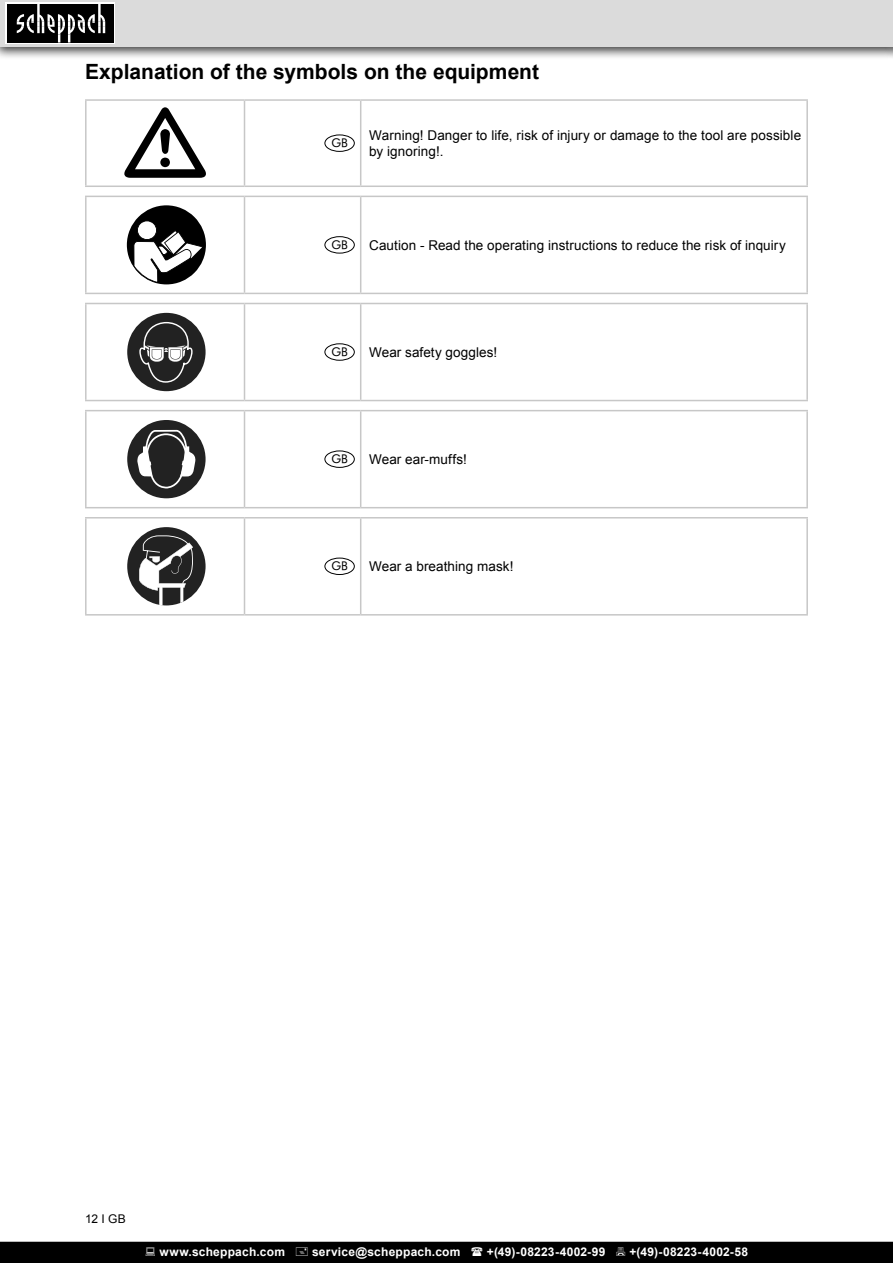
<style>
.page{position:relative;width:893px;height:1263px;background:#fff}
.page>*{position:absolute;margin:0;border:0;box-sizing:border-box;transform-origin:0 0}
.Tabelle_Spalte_1{font:700 21px "Arial";color:#000}
.Übersetzungshinweise{font:13.5px/16.2px "Arial";letter-spacing:.005em;color:#000}
.t1{font:700 12px "Arial";letter-spacing:.02em;color:#fff}
.t2{font:12px "Futura Book BT";color:#000}
.t3{font:12px "Arial";color:#000}
</style>
<div class="page">
<div style="left:1px;top:1242px;width:891px;height:20px;background:#000"></div>
<div style="left:0;top:1242px;width:893px;height:21px;border:2px solid #000"></div>
<div style="left:0;top:0;width:893px;height:60px;background:#000;opacity:.75"></div>
<div style="left:0;top:0;width:893px;height:46px;background:#dbdbdb"></div>
<div style="left:884px;top:0;width:9px;height:60px;background:#000;opacity:.75"></div>
<div style="left:793px;top:0;width:100px;height:46px;background:#dbdbdb"></div>
<div style="left:5px;top:2px;width:110px;height:42px;background:linear-gradient(to bottom,#000,#000)"></div>
<div style="left:7px;top:4px;width:106px;height:39px;background:#000"></div>
<svg style="left:17px;top:4px;width:88px;height:39px"></svg>
<svg style="left:87px;top:197px;width:719px;height:96px"></svg>
<hr style="left:85px;top:196px;width:159px;height:1px;background:#c7c7c7">
<hr style="left:85px;top:197px;width:2px;height:96px;background:#c7c7c7">
<hr style="left:244px;top:196px;width:117px;height:1px;background:#c7c7c7">
<hr style="left:244px;top:197px;width:1px;height:96px;background:#c7c7c7">
<hr style="left:361px;top:196px;width:447px;height:1px;background:#c7c7c7">
<hr style="left:360px;top:197px;width:1px;height:96px;background:#c7c7c7">
<hr style="left:806px;top:197px;width:2px;height:96px;background:#c7c7c7">
<hr style="left:85px;top:293px;width:159px;height:1px;background:#c7c7c7">
<hr style="left:244px;top:293px;width:117px;height:1px;background:#c7c7c7">
<hr style="left:361px;top:293px;width:447px;height:1px;background:#c7c7c7">
<svg style="left:124px;top:202px;width:85px;height:85px"></svg>
<div style="left:324px;top:236px;width:31px;height:17px;border:1px solid #000;border-radius:50%"></div>
<svg style="left:87px;top:304px;width:719px;height:96px"></svg>
<hr style="left:85px;top:303px;width:159px;height:1px;background:#c7c7c7">
<hr style="left:85px;top:304px;width:2px;height:96px;background:#c7c7c7">
<hr style="left:244px;top:303px;width:117px;height:1px;background:#c7c7c7">
<hr style="left:244px;top:304px;width:1px;height:96px;background:#c7c7c7">
<hr style="left:361px;top:303px;width:447px;height:1px;background:#c7c7c7">
<hr style="left:360px;top:304px;width:1px;height:96px;background:#c7c7c7">
<hr style="left:806px;top:304px;width:2px;height:96px;background:#c7c7c7">
<hr style="left:85px;top:400px;width:159px;height:1px;background:#c7c7c7">
<hr style="left:244px;top:400px;width:117px;height:1px;background:#c7c7c7">
<hr style="left:361px;top:400px;width:447px;height:1px;background:#c7c7c7">
<div style="left:124px;top:309px;width:85px;height:86px;background:#fff;border-radius:50%"></div>
<div style="left:127px;top:313px;width:79px;height:78px;background:#222;border-radius:50%"></div>
<svg style="left:139px;top:322px;width:54px;height:61px"></svg>
<div style="left:324px;top:343px;width:31px;height:18px;border:1px solid #000;border-radius:50%"></div>
<svg style="left:87px;top:518px;width:719px;height:96px"></svg>
<hr style="left:85px;top:517px;width:159px;height:1px;background:#c7c7c7">
<hr style="left:85px;top:518px;width:2px;height:96px;background:#c7c7c7">
<hr style="left:244px;top:517px;width:117px;height:1px;background:#c7c7c7">
<hr style="left:244px;top:518px;width:1px;height:96px;background:#c7c7c7">
<hr style="left:361px;top:517px;width:447px;height:1px;background:#c7c7c7">
<hr style="left:360px;top:518px;width:1px;height:96px;background:#c7c7c7">
<hr style="left:806px;top:518px;width:2px;height:96px;background:#c7c7c7">
<hr style="left:85px;top:614px;width:159px;height:1px;background:#c7c7c7">
<hr style="left:244px;top:614px;width:117px;height:1px;background:#c7c7c7">
<hr style="left:361px;top:614px;width:447px;height:1px;background:#c7c7c7">
<div style="left:124px;top:524px;width:85px;height:85px;background:#fff;border-radius:50%"></div>
<div style="left:127px;top:527px;width:79px;height:78px;background:#222;border-radius:50%"></div>
<svg style="left:139px;top:535px;width:54px;height:70px"></svg>
<div style="left:324px;top:558px;width:31px;height:17px;border:1px solid #000;border-radius:50%"></div>
<svg style="left:87px;top:101px;width:719px;height:85px"></svg>
<hr style="left:85px;top:99px;width:159px;height:2px;background:#c7c7c7">
<hr style="left:85px;top:101px;width:2px;height:85px;background:#c7c7c7">
<hr style="left:244px;top:99px;width:117px;height:2px;background:#c7c7c7">
<hr style="left:244px;top:101px;width:1px;height:85px;background:#c7c7c7">
<hr style="left:361px;top:99px;width:447px;height:2px;background:#c7c7c7">
<hr style="left:360px;top:101px;width:1px;height:85px;background:#c7c7c7">
<hr style="left:806px;top:101px;width:2px;height:85px;background:#c7c7c7">
<hr style="left:85px;top:186px;width:159px;height:1px;background:#c7c7c7">
<hr style="left:244px;top:186px;width:117px;height:1px;background:#c7c7c7">
<hr style="left:361px;top:186px;width:447px;height:1px;background:#c7c7c7">
<div style="left:324px;top:135px;width:31px;height:17px;border:1px solid #000;border-radius:50%"></div>
<svg style="left:87px;top:411px;width:719px;height:96px"></svg>
<hr style="left:85px;top:410px;width:159px;height:1px;background:#c7c7c7">
<hr style="left:85px;top:411px;width:2px;height:96px;background:#c7c7c7">
<hr style="left:244px;top:410px;width:117px;height:1px;background:#c7c7c7">
<hr style="left:244px;top:411px;width:1px;height:96px;background:#c7c7c7">
<hr style="left:361px;top:410px;width:447px;height:1px;background:#c7c7c7">
<hr style="left:360px;top:411px;width:1px;height:96px;background:#c7c7c7">
<hr style="left:806px;top:411px;width:2px;height:96px;background:#c7c7c7">
<hr style="left:85px;top:507px;width:159px;height:1px;background:#c7c7c7">
<hr style="left:244px;top:507px;width:117px;height:1px;background:#c7c7c7">
<hr style="left:361px;top:507px;width:447px;height:1px;background:#c7c7c7">
<div style="left:124px;top:417px;width:85px;height:85px;background:#fff;border-radius:50%"></div>
<div style="left:127px;top:420px;width:79px;height:78px;background:#222;border-radius:50%"></div>
<svg style="left:137px;top:430px;width:59px;height:58px"></svg>
<div style="left:324px;top:451px;width:31px;height:17px;border:1px solid #000;border-radius:50%"></div>
<svg style="left:124px;top:107px;width:82px;height:71px"></svg>
<p class="Tabelle_Spalte_1" style="left:85px;top:58px;width:456px">Explanation of the symbols on the equipment</p>
<p class="t2" style="left:331px;top:135px;width:18px">GB</p>
<p class="Übersetzungshinweise" style="left:369px;top:127px;width:433px">Warning! Danger to life, risk of injury or damage to the tool are possible by ignoring!.</p>
<p class="t2" style="left:331px;top:237px;width:18px">GB</p>
<p class="Übersetzungshinweise" style="left:369px;top:237px;width:418px">Caution - Read the operating instructions to reduce the risk of inquiry</p>
<p class="t2" style="left:331px;top:344px;width:18px">GB</p>
<p class="Übersetzungshinweise" style="left:369px;top:344px;width:130px">Wear safety goggles!</p>
<p class="t2" style="left:331px;top:451px;width:18px">GB</p>
<p class="Übersetzungshinweise" style="left:369px;top:451px;width:99px">Wear ear-muffs!</p>
<p class="t2" style="left:331px;top:559px;width:18px">GB</p>
<p class="Übersetzungshinweise" style="left:369px;top:558px;width:146px">Wear a breathing mask!</p>
<p class="t3" style="left:85px;top:1211px;width:42px">12 І GB</p>
<p class="t1" style="left:159px;top:1244px;width:127px">www.scheppach.com</p>
<p class="t1" style="left:312px;top:1244px;width:150px">service@scheppach.com</p>
<p class="t1" style="left:487px;top:1244px;width:120px">+(49)-08223-4002-99</p>
<p class="t1" style="left:629px;top:1244px;width:120px">+(49)-08223-4002-58</p>
</div>
